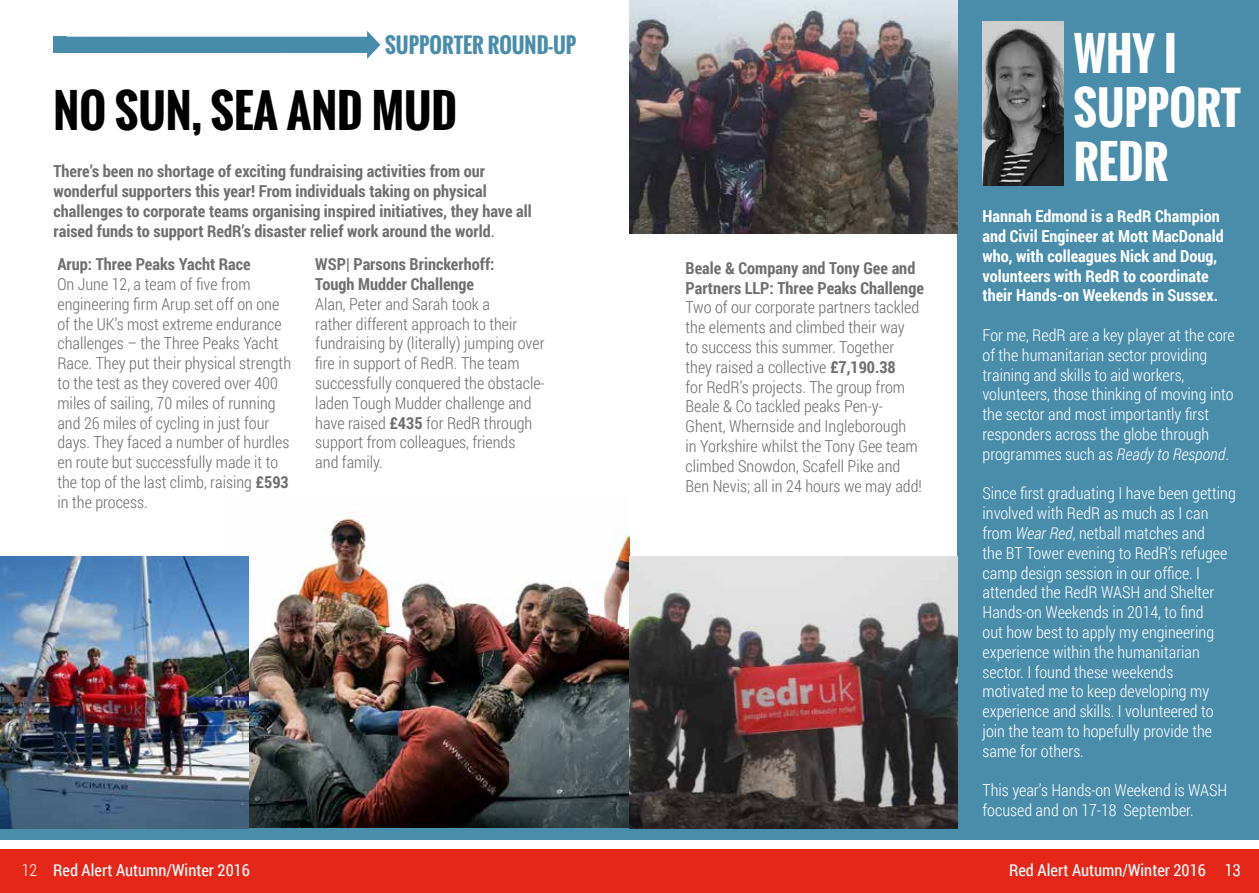
<style>
.page{position:relative;width:1259px;height:893px;background:#fff}
.page>*{position:absolute;margin:0;border:0;box-sizing:border-box;transform-origin:0 0}
.t1{font:700 45px "Oswald";color:#000}
.t2{font:700 45px/54px "Oswald";color:#fff}
.t3{font:700 21px "Oswald";color:#498dab}
.t4{font:300 16.5px/19.8px "Roboto Condensed";color:#706f6f}
.t5{font:300 16.5px/19.8px "Roboto Condensed";color:#fff}
.t6{font:700 16.5px/19.8px "Roboto Condensed";color:#706f6f}
.t7{font:700 16.5px/19.8px "Roboto Condensed";color:#fff}
.t8{font:16.5px "Roboto Condensed";color:#fff}
.s1{font-weight:400}
.s2{font-weight:700}
.s3{font-style:italic}
.s4{font-weight:300}
</style>
<div class="page">
<img style="left:249px;top:512px;width:380px;height:316px">
<div style="left:0;top:849px;width:1259px;height:44px;background:#e5271a"></div>
<svg style="left:54px;top:31px;width:326px;height:28px"></svg>
<div style="left:54px;top:37px;width:13px;height:16px;background:#488cab"></div>
<div style="left:0;top:828px;width:1259px;height:12px;background:#498dab"></div>
<img style="left:0;top:556px;width:249px;height:272px">
<div style="left:957px;top:0;width:302px;height:834px;background:#498dab"></div>
<img style="left:982px;top:21px;width:81px;height:164px">
<img style="left:629px;top:556px;width:328px;height:272px">
<img style="left:629px;top:0;width:328px;height:234px">
<p class="t3" style="left:385px;top:29px;width:193px">SUPPORTER ROUND-UP</p>
<h1 class="t1" style="left:54px;top:77px;width:405px">NO SUN, SEA AND MUD</h1>
<p class="t6" style="left:54px;top:161px;width:480px">There’s been no shortage of exciting fundraising activities from our wonderful supporters this year! From individuals taking on physical challenges to corporate teams organising inspired initiatives, they have all raised funds to support RedR’s disaster relief work around the world<span class="s1">.</span></p>
<p class="t6" style="left:57px;top:254px;width:195px">Arup: Three Peaks Yacht Race</p>
<p class="t4" style="left:57px;top:274px;width:235px">On June 12, a team of five from engineering firm Arup set off on one of the UK’s most extreme endurance challenges – the Three Peaks Yacht Race. They put their physical strength to the test as they covered over 400 miles of sailing, 70 miles of running and 26 miles of cycling in just four days. They faced a number of hurdles en route but successfully made it to the top of the last climb, raising <span class="s2">£593 </span>in the process.</p>
<p class="t6" style="left:315px;top:254px;width:181px">WSP| Parsons Brinckerhoff:<br>Tough Mudder Challenge</p>
<p class="t4" style="left:315px;top:294px;width:231px">Alan, Peter and Sarah took a<br>rather different approach to their fundraising by (literally) jumping over fire in support of RedR. The team successfully conquered the obstacle&shy;laden Tough Mudder challenge and have raised <span class="s2">£435</span> for RedR through support from colleagues, friends<br>and family.</p>
<p class="t6" style="left:685px;top:257px;width:240px">Beale &amp; Company and Tony Gee and<br>Partners LLP: Three Peaks Challenge</p>
<p class="t4" style="left:685px;top:297px;width:238px">Two of our corporate partners tackled the elements and climbed their way<br>to success this summer. Together they raised a collective <span class="s2">£7,190.38<br></span>for RedR’s projects. The group from Beale &amp; Co tackled peaks Pen-y-Ghent, Whernside and Ingleborough<br>in Yorkshire whilst the Tony Gee team climbed Snowdon, Scafell Pike and Ben Nevis; all in 24 hours we may add!</p>
<h1 class="t2" style="left:1074px;top:27px;width:169px">WHY I<br>SUPPORT<br>REDR</h1>
<p class="t7" style="left:982px;top:206px;width:243px">Hannah Edmond is a RedR Champion and Civil Engineer at Mott MacDonald who, with colleagues Nick and Doug, volunteers with RedR to coordinate their Hands-on Weekends in Sussex.</p>
<p class="t5" style="left:982px;top:325px;width:254px">For me, RedR are a key player at the core of the humanitarian sector providing training and skills to aid workers, volunteers, those thinking of moving into the sector and most importantly first responders across the globe through programmes such as <span class="s3">Ready to Respond</span>.</p>
<p class="t5" style="left:982px;top:483px;width:255px">Since first graduating I have been getting involved with RedR as much as I can from <span class="s3">Wear Red</span>, netball matches and<br>the BT Tower evening to RedR’s refugee camp design session in our office. I attended the RedR WASH and Shelter Hands-on Weekends in 2014, to find<br>out how best to apply my engineering experience within the humanitarian sector. I found these weekends motivated me to keep developing my experience and skills. I volunteered to join the team to hopefully provide the same for others.</p>
<p class="t5" style="left:982px;top:780px;width:246px">This year’s Hands-on Weekend is WASH focused and on 17-18 September.</p>
<p class="t5" style="left:22px;top:860px;width:17px">12</p>
<p class="t8" style="left:53px;top:859px;width:198px">Red Alert Autumn/Winter 2016</p>
<p class="t8" style="left:1009px;top:859px;width:233px">Red Alert Autumn/Winter 2016 <span class="s4">13</span></p>
</div>
